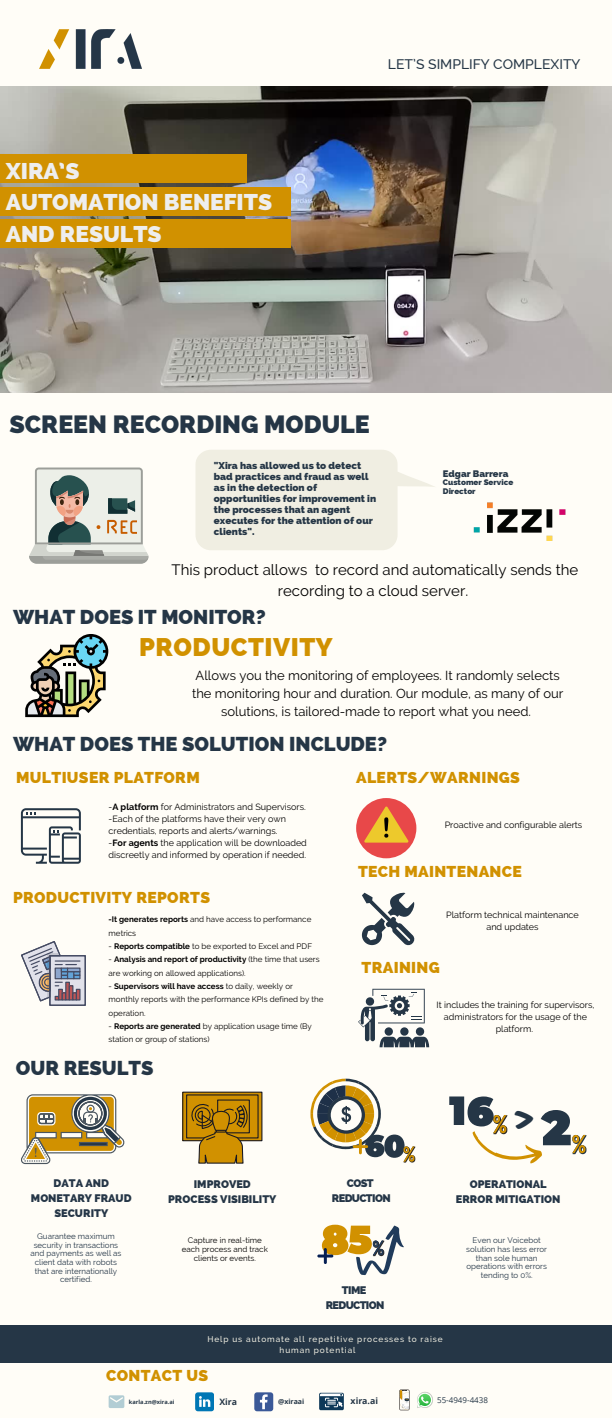
<style>
.page{position:relative;width:612px;height:1418px;background:#fffdf7}
.page>*{position:absolute;margin:0;border:0;box-sizing:border-box;transform-origin:0 0}
.t1{font:44.1px "Adigiana Toybox";color:#253646}
.t2{font:800 25.5px "Raleway";letter-spacing:.02em;color:#d19100}
.t3{font:800 25px "Raleway";color:#253646}
.t4{font:800 22.8px/31.5px "Raleway";color:#eee}
.t5{font:800 20.1px "Raleway";color:#253646}
.t6{font:800 15.8px "Raleway";letter-spacing:.02em;color:#d19100}
.t7{font:15px/21px "Raleway";color:#000;text-align:center}
.t8{font:500 13.9px "Raleway";color:#253646}
.t9{font:13px/18px "Raleway";color:#000;text-align:center}
.t10{font:800 11px/15px "Raleway";color:#253647;text-align:center}
.t11{font:800 11px/15px "Raleway";letter-spacing:-.06em;color:#253647;text-align:center}
.t12{font:800 11px/15px "Raleway";color:#253646;text-align:center}
.t13{font:800 9.9px/11px "Raleway";color:#253646}
.t14{font:800 9.5px "Raleway";color:#253646}
.t15{font:9px/12px "Raleway";color:#000;text-align:center}
.t16{font:700 8.7px "Open Sans";color:#253646}
.t17{font:500 8.3px/11.2px "Raleway";letter-spacing:.11em;color:#f0eee2}
.t18{font:800 8.1px/8.7px "Raleway";color:#253646}
.t19{font:8px/13.3px "Raleway";color:#000}
.t20{font:8px/8.7px "Raleway";color:#253647;text-align:center}
.t21{font:8px/8.7px "Raleway";color:#000;text-align:center}
.t22{font:8px "Open Sans";color:#253646}
.t23{font:700 7px "Open Sans";color:#253646}
.t24{font:700 5.7px "Open Sans";color:#253646}
.s1{font-weight:700}
</style>
<div class="page">
<img style="left:0;top:86px;width:612px;height:306px">
<div style="left:0;top:154px;width:247px;height:29px;background:#d19100"></div>
<div style="left:0;top:187px;width:290px;height:29px;background:#d19100"></div>
<div style="left:0;top:219px;width:290px;height:29px;background:#d19100"></div>
<div style="left:0;top:1324px;width:612px;height:38px;background:#253646"></div>
<img style="left:40px;top:30px;width:101px;height:39px">
<svg style="left:195px;top:1392px;width:19px;height:19px"></svg>
<svg style="left:254px;top:1392px;width:19px;height:19px"></svg>
<svg style="left:399px;top:1389px;width:11px;height:21px"></svg>
<svg style="left:109px;top:1395px;width:15px;height:13px"></svg>
<svg style="left:319px;top:1392px;width:25px;height:18px"></svg>
<svg style="left:320px;top:1393px;width:23px;height:14px"></svg>
<img style="left:417px;top:1396px;width:16px;height:12px">
<svg style="left:417px;top:1392px;width:15px;height:15px"></svg>
<svg style="left:29px;top:467px;width:119px;height:96px;background:#bfc2ba"></svg>
<div style="left:50px;top:955px;width:35px;height:50px;background:#e1e1ea"></div>
<div style="left:49px;top:955px;width:37px;height:50px;border:1px solid #454b63"></div>
<svg style="left:21px;top:941px;width:60px;height:61px"></svg>
<svg style="left:21px;top:808px;width:60px;height:55px"></svg>
<div style="left:356px;top:798px;width:60px;height:60px;background:#e84849;border-radius:50%"></div>
<svg style="left:364px;top:806px;width:44px;height:36px"></svg>
<svg style="left:358px;top:988px;width:71px;height:59px"></svg>
<svg style="left:362px;top:892px;width:53px;height:53px"></svg>
<svg style="left:25px;top:634px;width:83px;height:83px"></svg>
<img style="left:473px;top:502px;width:93px;height:39px">
<svg style="left:196px;top:450px;width:239px;height:100px"></svg>
<svg style="left:449px;top:1096px;width:138px;height:67px"></svg>
<svg style="left:21px;top:1094px;width:104px;height:70px"></svg>
<svg style="left:183px;top:1092px;width:79px;height:48px"></svg>
<div style="left:182px;top:1091px;width:80px;height:50px;border:1px solid #181821"></div>
<div style="left:217px;top:1099px;width:33px;height:34px;border:1px solid #181821"></div>
<svg style="left:190px;top:1103px;width:57px;height:60px;background:#b58519"></svg>
<svg style="left:317px;top:1224px;width:87px;height:51px"></svg>
<svg style="left:310px;top:1078px;width:105px;height:84px"></svg>
<h3 class="t4" style="left:6px;top:155px;width:268px">XIRA’S<br>AUTOMATION BENEFITS<br>AND RESULTS</h3>
<h3 class="t8" style="left:388px;top:56px;width:194px">LET’S SIMPLIFY COMPLEXITY</h3>
<h3 class="t3" style="left:9px;top:410px;width:362px">SCREEN RECORDING MODULE</h3>
<p class="t13" style="left:214px;top:460px;width:164px">"Xira has allowed us to detect bad practices and fraud as well as in the detection of opportunities for improvement in the processes that an agent executes for the attention of our clients".</p>
<p class="t14" style="left:443px;top:468px;width:67px">Edgar Barrera</p>
<p class="t18" style="left:443px;top:478px;width:72px">Customer Service<br>Director</p>
<h3 class="t7" style="left:172px;top:559px;width:408px">This product allows to record and automatically sends the recording to a cloud server.</h3>
<h3 class="t5" style="left:13px;top:605px;width:254px">WHAT DOES IT MONITOR?</h3>
<h2 class="t2" style="left:139px;top:632px;width:195px">PRODUCTIVITY</h2>
<h3 class="t9" style="left:192px;top:667px;width:373px">Allows you the monitoring of employees. It randomly selects the monitoring hour and duration. Our module, as many of our solutions, is tailored-made to report what you need.</h3>
<h3 class="t5" style="left:13px;top:732px;width:376px">WHAT DOES THE SOLUTION INCLUDE?</h3>
<h3 class="t6" style="left:16px;top:768px;width:185px">MULTIUSER PLATFORM</h3>
<h3 class="t6" style="left:356px;top:768px;width:165px">ALERTS/WARNINGS</h3>
<p class="t15" style="left:109px;top:801px;width:200px;text-align:left">-<span class="s1">A platform</span> for Administrators and Supervisors. -Each of the platforms have their very own credentials, reports and alerts/warnings.<br>-<span class="s1">For agents</span> the application will be downloaded discreetly and informed by operation if needed.</p>
<h3 class="t6" style="left:13px;top:888px;width:199px">PRODUCTIVITY REPORTS</h3>
<p class="t19" style="left:109px;top:913px;width:204px"><span class="s1">-It generates reports</span> and have access to performance metrics</p>
<p class="t19" style="left:109px;top:939px;width:205px">- <span class="s1">Reports compatible</span> to be exported to Excel and PDF</p>
<p class="t19" style="left:109px;top:953px;width:213px">- <span class="s1">Analysis and report of productivity</span> (the time that users are working on allowed applications).</p>
<p class="t19" style="left:109px;top:979px;width:216px">- <span class="s1">Supervisors will have access</span> to daily, weekly or monthly reports with the performance KPIs defined by the operation.</p>
<p class="t19" style="left:109px;top:1019px;width:205px">- <span class="s1">Reports are generated</span> by application usage time (By station or group of stations)</p>
<h3 class="t5" style="left:16px;top:1055px;width:139px">OUR RESULTS</h3>
<p class="t15" style="left:445px;top:819px;width:139px">Proactive and configurable alerts</p>
<h3 class="t6" style="left:358px;top:862px;width:165px">TECH MAINTENANCE</h3>
<p class="t15" style="left:446px;top:909px;width:134px">Platform technical maintenance and updates</p>
<h3 class="t6" style="left:362px;top:958px;width:80px">TRAINING</h3>
<p class="t15" style="left:437px;top:999px;width:159px">It includes the training for supervisors, administrators for the usage of the platform.</p>
<h1 class="t1" style="left:515px;top:1089px;width:21px">&gt;</h1>
<h3 class="t10" style="left:31px;top:1175px;width:102px">DATA AND<br>MONETARY FRAUD<br>SECURITY</h3>
<p class="t20" style="left:30px;top:1231px;width:93px">Guarantee maximum security in transactions and payments as well as client data with robots that are internationally certified.</p>
<h3 class="t12" style="left:168px;top:1176px;width:110px">IMPROVED<br>PROCESS VISIBILITY</h3>
<p class="t21" style="left:182px;top:1236px;width:88px">Capture in real-time each process and track clients or events.</p>
<h3 class="t11" style="left:332px;top:1175px;width:60px">COST<br>REDUCTION</h3>
<h3 class="t10" style="left:456px;top:1176px;width:106px">OPERATIONAL<br>ERROR MITIGATION</h3>
<p class="t20" style="left:466px;top:1236px;width:82px">Even our Voicebot solution has less error than sole human operations with errors tending to 0%.</p>
<h3 class="t11" style="left:326px;top:1282px;width:60px">TIME<br>REDUCTION</h3>
<p class="t17" style="left:280px;top:1333px;width:165px;text-indent:-72px">Help us automate all repetitive processes to raise human potential</p>
<h3 class="t6" style="left:106px;top:1365px;width:103px">CONTACT US</h3>
<p class="t24" style="left:129px;top:1397px;width:47px">karla.zn@xira.ai</p>
<p class="t16" style="left:219px;top:1395px;width:19px">Xira</p>
<p class="t23" style="left:278px;top:1396px;width:28px">@xiraai</p>
<p class="t16" style="left:351px;top:1394px;width:29px">xira.ai</p>
<p class="t22" style="left:437px;top:1394px;width:52px">55-4949-4438</p>
</div>
